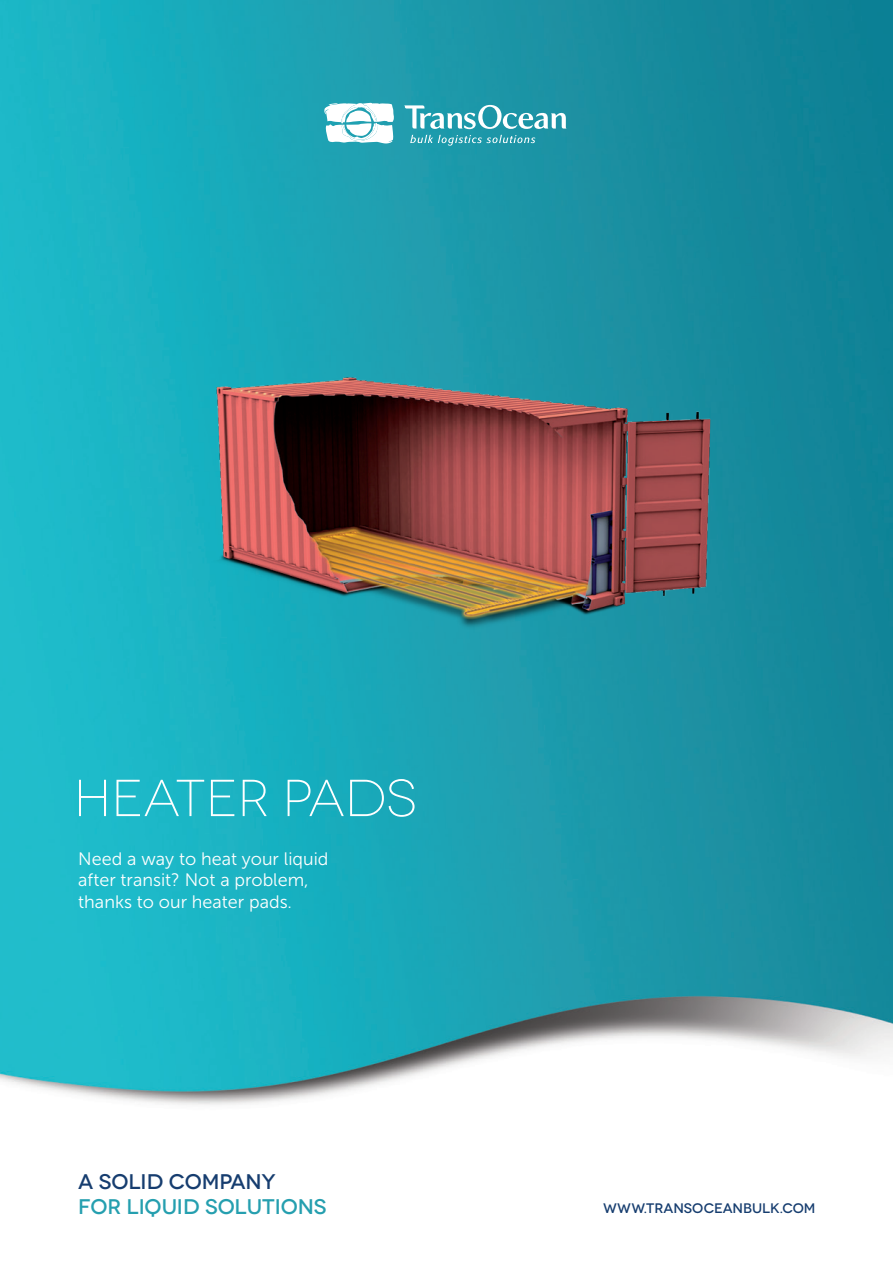
<style>
.page{position:relative;width:893px;height:1263px;background:#fff}
.page>*{position:absolute;margin:0;border:0;box-sizing:border-box;transform-origin:0 0}
.t1{font:300 51.9px "Novecentowide";color:#fff}
.t2{font:500 21.15px "Novecentowide";letter-spacing:-.005em;color:#259faf}
.t3{font:500 21.15px "Novecentowide";letter-spacing:-.005em;color:#163d6f}
.t4{font:18px/21.6px "Museo Sans 300";color:#fff}
.t5{font:500 13.8px "Novecentowide";color:#163d6f}
</style>
<div class="page">
<img style="left:0;top:0;width:893px;height:1105px">
<img style="left:92px;top:323px;width:710px;height:361px">
<svg style="left:324px;top:102px;width:70px;height:42px"></svg>
<svg style="left:410px;top:135px;width:125px;height:11px"></svg>
<svg style="left:404px;top:105px;width:162px;height:24px"></svg>
<h1 class="t1" style="left:74px;top:768px;width:345px">HEATER PADS</h1>
<p class="t4" style="left:78px;top:848px;width:252px">Need a way to heat your liquid after transit? Not a problem, thanks to our heater pads.</p>
<p class="t3" style="left:78px;top:1168px;width:199px">A SOLID COMPANY</p>
<p class="t2" style="left:78px;top:1194px;width:250px">FOR LIQUID SOLUTIONS</p>
<p class="t5" style="left:603px;top:1200px;width:214px">WWW.TRANSOCEANBULK.COM</p>
</div>
